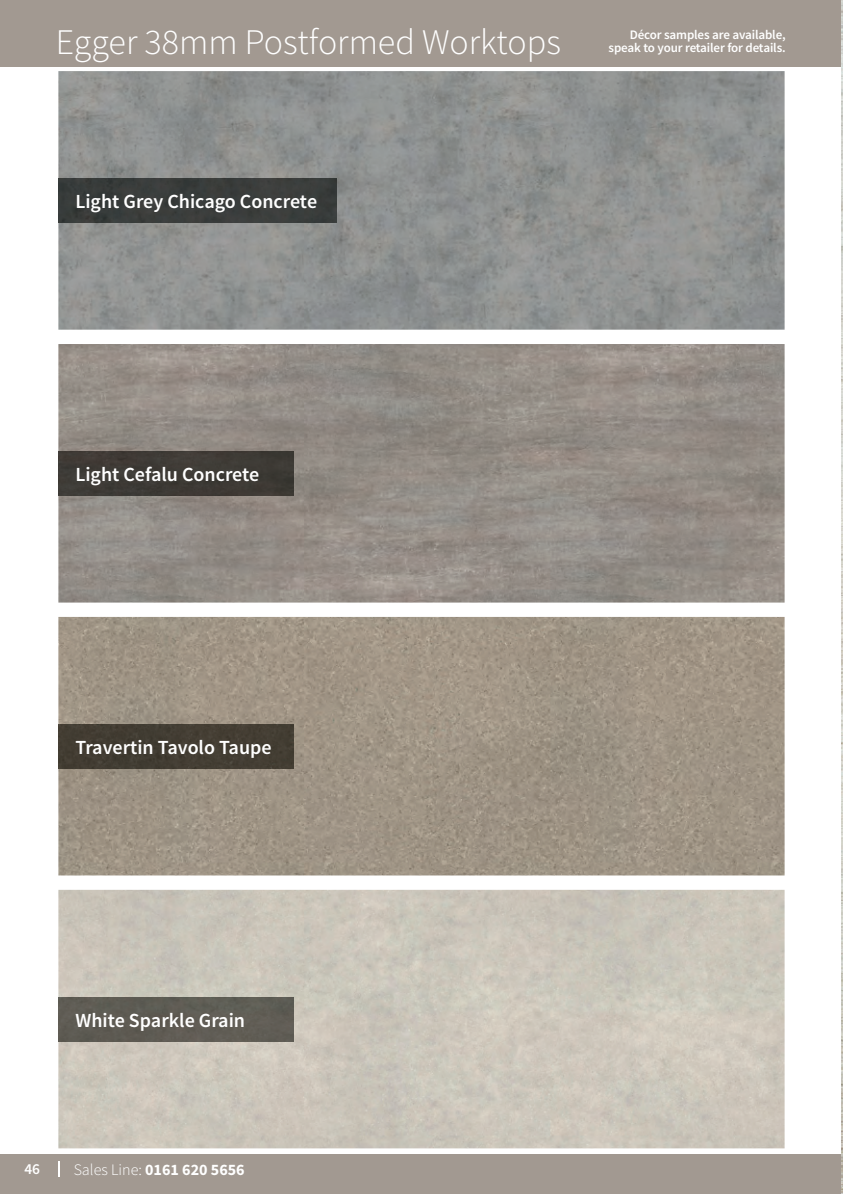
<style>
.page{position:relative;width:843px;height:1194px;background:#fff}
.page>*{position:absolute;margin:0;border:0;box-sizing:border-box;transform-origin:0 0}
.t1{font:300 36px "Source Sans Pro";color:#fff}
.t2{font:600 20px "Source Sans Pro";color:#fff}
.t3{font:700 16px "Source Sans Pro";color:#fff}
.t4{font:600 15.4px "Source Sans Pro";color:#fff}
.t5{font:600 13px/13px "Source Sans Pro";letter-spacing:-.01em;color:#fff;text-align:right}
.s1{font-weight:300}
</style>
<div class="page">
<img style="left:841px;top:3px;width:1px;height:1188px">
<div style="left:0;top:1154px;width:841px;height:40px;background:#a29991"></div>
<div style="left:0;top:0;width:841px;height:67px;background:#a29991"></div>
<img style="left:58px;top:71px;width:726px;height:259px">
<img style="left:58px;top:344px;width:726px;height:259px">
<img style="left:58px;top:617px;width:726px;height:258px">
<img style="left:58px;top:890px;width:726px;height:258px">
<div style="left:58px;top:178px;width:278px;height:44px;background:#3a3d3c"></div>
<div style="left:58px;top:451px;width:235px;height:44px;background:#3e3a35"></div>
<div style="left:58px;top:724px;width:235px;height:44px;background:#433d33"></div>
<div style="left:58px;top:997px;width:235px;height:44px;background:#5f5c54"></div>
<svg style="left:58px;top:1161px;width:1px;height:15px"></svg>
<h1 class="t1" style="left:56px;top:20px;width:506px">Egger 38mm Postformed Worktops</h1>
<p class="t5" style="left:608px;top:29px;width:178px">Décor samples are available, speak to your retailer for details.</p>
<p class="t2" style="left:75px;top:189px;width:243px">Light Grey Chicago Concrete</p>
<p class="t2" style="left:75px;top:461px;width:185px">Light Cefalu Concrete</p>
<p class="t2" style="left:75px;top:734px;width:198px">Travertin Tavolo Taupe</p>
<p class="t2" style="left:75px;top:1007px;width:171px">White Sparkle Grain</p>
<p class="t4" style="left:24px;top:1159px;width:17px">46</p>
<p class="t3" style="left:74px;top:1159px;width:172px"><span class="s1">Sales Line:</span> 0161 620 5656</p>
</div>
